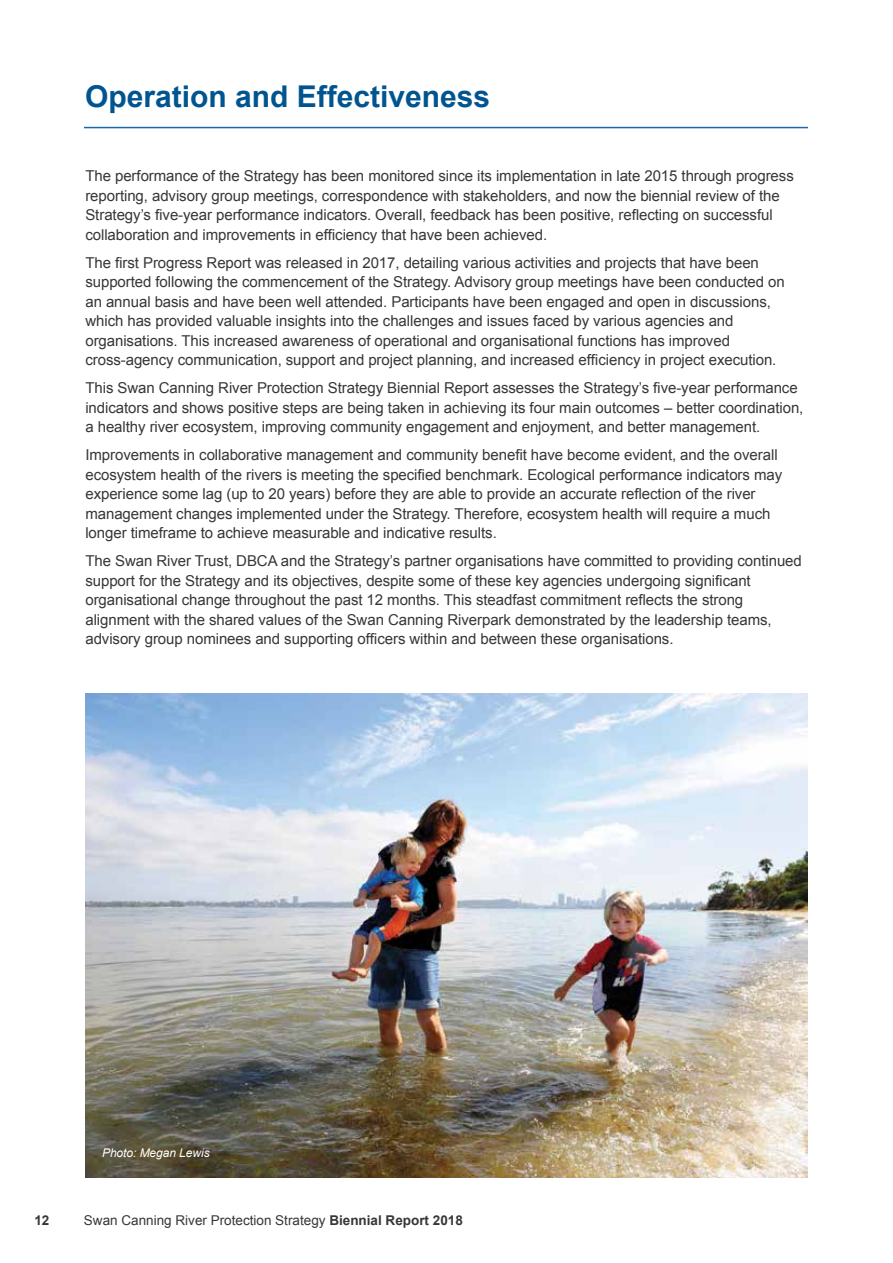
<style>
.page{position:relative;width:893px;height:1263px;background:#fff}
.page>*{position:absolute;margin:0;border:0;box-sizing:border-box;transform-origin:0 0}
.Section_H1{font:700 30px "Arial";color:#005590}
.t1{font:15px/19.5px "Arial";letter-spacing:-.005em;color:#383637}
.t2{font:13.5px "Arial";color:#383637}
.t3{font:700 13.5px "Arial";color:#383637}
.Notes{font:italic 12px "Arial";letter-spacing:-.005em;color:#fff}
.s1{font-weight:700}
</style>
<div class="page">
<hr style="left:84px;top:127px;width:724px;height:1px;background:#1868ad">
<img style="left:85px;top:694px;width:723px;height:484px">
<p class="Section_H1" style="left:85px;top:77px;width:407px">Operation and Effectiveness</p>
<p class="t1" style="left:85px;top:166px;width:710px">The performance of the Strategy has been monitored since its implementation in late 2015 through progress reporting, advisory group meetings, correspondence with stakeholders, and now the biennial review of the Strategy’s five-year performance indicators. Overall, feedback has been positive, reflecting on successful collaboration and improvements in efficiency that have been achieved.</p>
<p class="t1" style="left:85px;top:253px;width:701px">The first Progress Report was released in 2017, detailing various activities and projects that have been supported following the commencement of the Strategy. Advisory group meetings have been conducted on an annual basis and have been well attended. Participants have been engaged and open in discussions, which has provided valuable insights into the challenges and issues faced by various agencies and organisations. This increased awareness of operational and organisational functions has improved cross-agency communication, support and project planning, and increased efficiency in project execution.</p>
<p class="t1" style="left:85px;top:378px;width:719px">This Swan Canning River Protection Strategy Biennial Report assesses the Strategy’s five-year performance indicators and shows positive steps are being taken in achieving its four main outcomes – better coordination, a healthy river ecosystem, improving community engagement and enjoyment, and better management.</p>
<p class="t1" style="left:85px;top:445px;width:698px">Improvements in collaborative management and community benefit have become evident, and the overall ecosystem health of the rivers is meeting the specified benchmark. Ecological performance indicators may experience some lag (up to 20 years) before they are able to provide an accurate reflection of the river management changes implemented under the Strategy. Therefore, ecosystem health will require a much longer timeframe to achieve measurable and indicative results.</p>
<p class="t1" style="left:85px;top:551px;width:718px">The Swan River Trust, DBCA and the Strategy’s partner organisations have committed to providing continued support for the Strategy and its objectives, despite some of these key agencies undergoing significant organisational change throughout the past 12 months. This steadfast commitment reflects the strong alignment with the shared values of the Swan Canning Riverpark demonstrated by the leadership teams, advisory group nominees and supporting officers within and between these organisations.</p>
<p class="Notes" style="left:102px;top:1144px;width:109px">Photo: Megan Lewis</p>
<p class="t3" style="left:34px;top:1212px;width:17px">12</p>
<p class="t2" style="left:84px;top:1212px;width:380px">Swan Canning River Protection Strategy <span class="s1">Biennial Report 2018</span></p>
</div>
